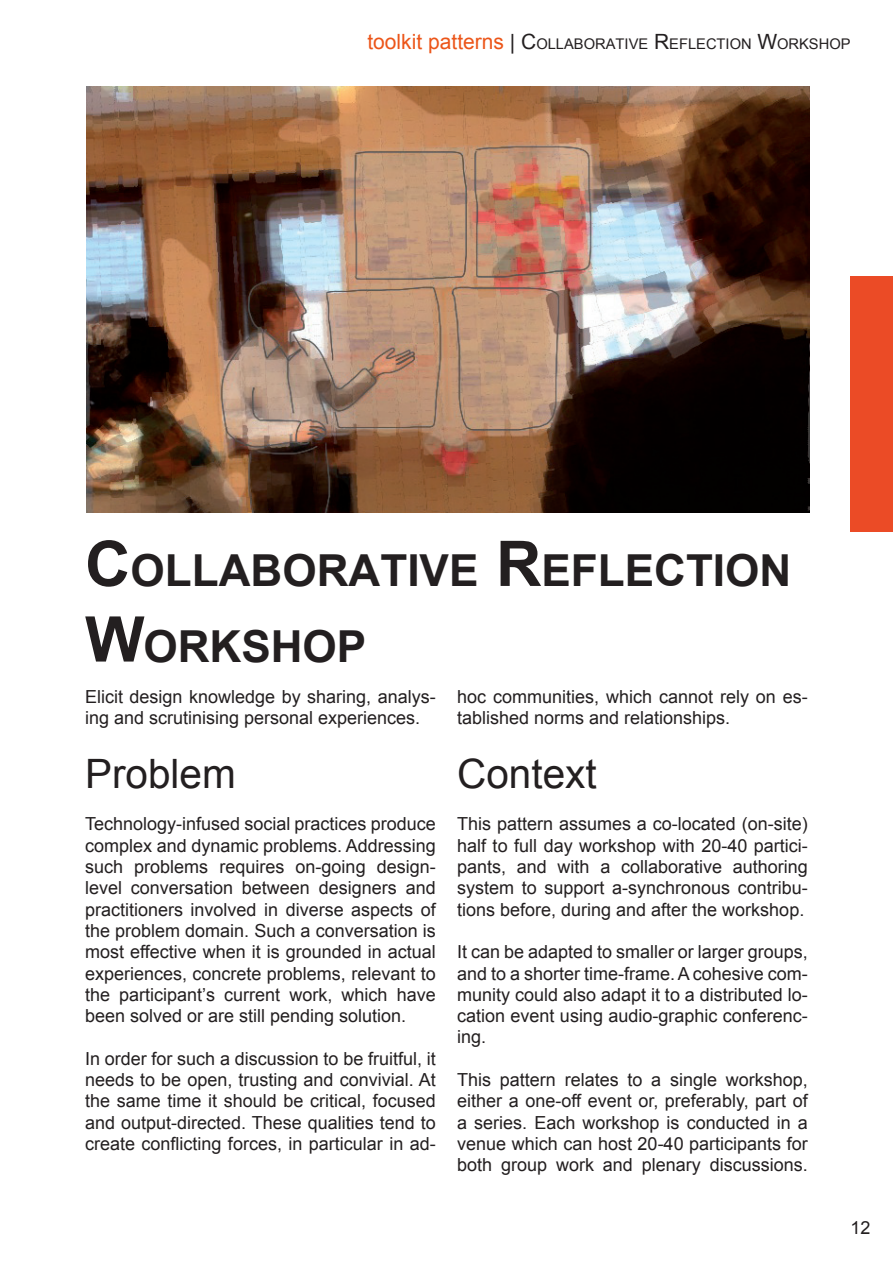
<style>
.page{position:relative;width:893px;height:1263px;background:#fff}
.page>*{position:absolute;margin:0;border:0;box-sizing:border-box;transform-origin:0 0}
.t1{font:700 44.1px/75.6px "Arial";color:#231f20}
.t2{font:40.5px "Arial";color:#231f20}
.t3{font:18px/21.3px "Arial";color:#231f20;text-align:justify}
.t4{font:14.7px "Arial";color:#231f20}
.s1{font-size:21px;color:#ec5519}
.s2{font-size:21px}
.s3{font-size:63px}
</style>
<div class="page">
<div style="left:850px;top:276px;width:43px;height:255px;background:#eb4b26"></div>
<img style="left:86px;top:87px;width:723px;height:425px">
<p class="t4" style="left:367px;top:35px;width:485px"><span class="s1">toolkit patterns</span> <span class="s2">|</span> <span class="s2">C</span>OLLABORATIVE <span class="s2">R</span>EFLECTION <span class="s2">W</span>ORKSHOP</p>
<h1 class="t1" style="left:85px;top:534px;width:708px"><span class="s3">C</span>OLLABORATIVE <span class="s3">R</span>EFLECTION<br><span class="s3">W</span>ORKSHOP</h1>
<p class="t3" style="left:85px;top:686px;width:352px">Elicit design knowledge by sharing, analys&shy;ing and scrutinising personal experiences.</p>
<h2 class="t2" style="left:85px;top:747px;width:152px">Problem</h2>
<p class="t3" style="left:85px;top:814px;width:352px">Technology-infused social practices produce complex and dynamic problems. Addressing such problems requires on-going design&shy;level conversation between designers and practitioners involved in diverse aspects of the problem domain. Such a conversation is most effective when it is grounded in actual experiences, concrete problems, relevant to the participant’s current work, which have been solved or are still pending solution.</p>
<p class="t3" style="left:85px;top:1048px;width:352px">In order for such a discussion to be fruitful, it needs to be open, trusting and convivial. At the same time it should be critical, focused and output-directed. These qualities tend to create conflicting forces, in particular in ad-</p>
<p class="t3" style="left:457px;top:686px;width:352px">hoc communities, which cannot rely on es&shy;tablished norms and relationships.</p>
<h2 class="t2" style="left:457px;top:747px;width:141px">Context</h2>
<p class="t3" style="left:457px;top:814px;width:352px">This pattern assumes a co-located (on-site) half to full day workshop with 20-40 partici&shy;pants, and with a collaborative authoring system to support a-synchronous contribu&shy;tions before, during and after the workshop.</p>
<p class="t3" style="left:457px;top:941px;width:352px">It can be adapted to smaller or larger groups, and to a shorter time-frame. A cohesive com&shy;munity could also adapt it to a distributed lo&shy;cation event using audio-graphic conferenc&shy;ing.</p>
<p class="t3" style="left:457px;top:1069px;width:352px">This pattern relates to a single workshop, either a one-off event or, preferably, part of a series. Each workshop is conducted in a venue which can host 20-40 participants for both group work and plenary discussions.</p>
<p class="t3" style="left:850px;top:1217px;width:22px">12</p>
</div>
